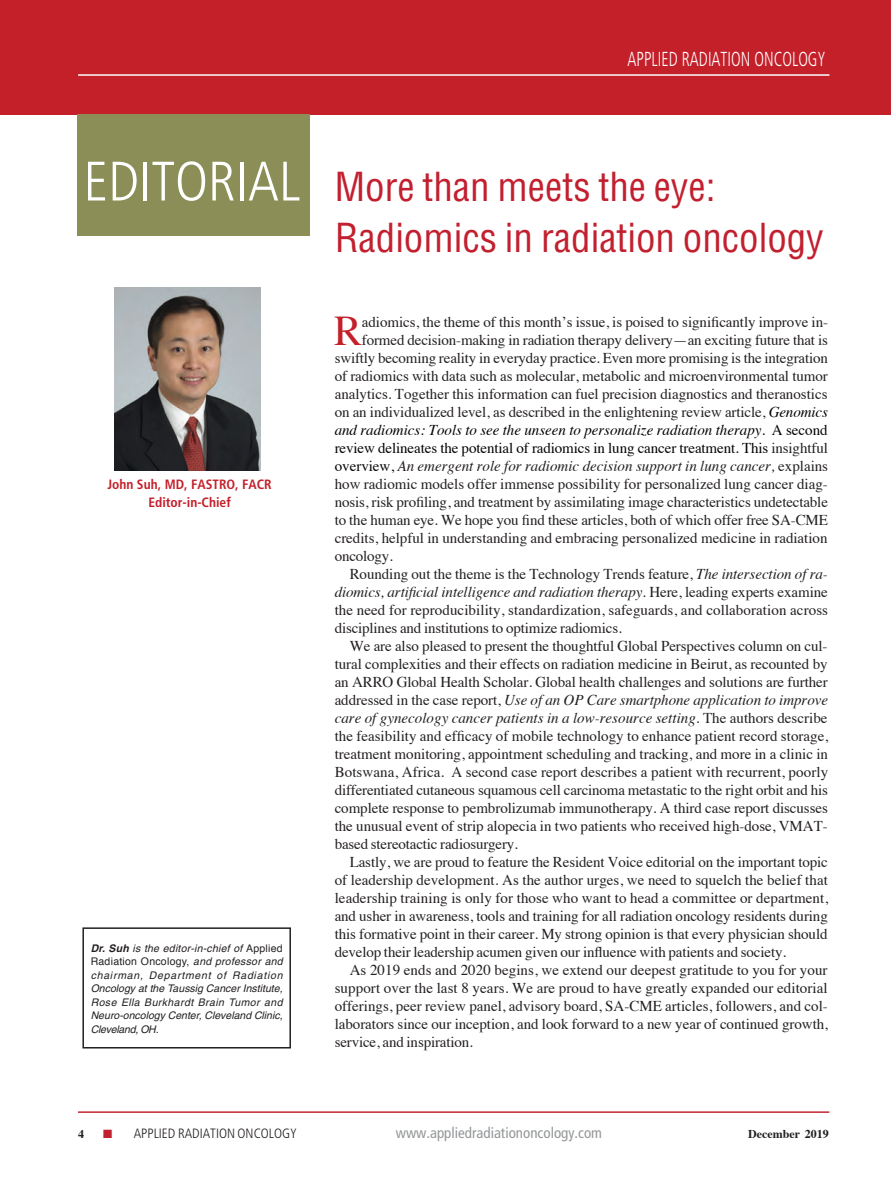
<style>
.page{position:relative;width:891px;height:1202px;background:#fff}
.page>*{position:absolute;margin:0;border:0;box-sizing:border-box;transform-origin:0 0}
.t1{font:300 condensed 55.5px "Frutiger";color:#fff}
.t2{font:42.15px "Times";color:#c4202a}
.t3{font:condensed 39px/51px "Helvetica";color:#c2202f}
.t4{font:300 condensed 20.25px "Frutiger";color:#fff;scale:.8 1}
.t5{font:15px "Times";letter-spacing:-.005em;color:#231f20}
.t6{font:italic 15px "Times";color:#231f20}
.t7{font:15px "Times";letter-spacing:-.005em;color:#020304}
.t8{font:italic 15px "Times";color:#020304}
.t9{font:condensed 15px "Frutiger";color:#949698}
.t10{font:700 condensed 13.5px/18px "Frutiger";color:#c4202a;text-align:center}
.t11{font:300 condensed 13.5px "Frutiger";color:#231f20}
.t12{font:700 12px "Times";color:#231f20}
.t13{font:italic 10.5px/13.5px "Helvetica";color:#231f20;text-align:justify}
.s1{font-weight:700}
.s2{font-style:normal}
.s3{font-style:italic;color:#020304}
.s4{color:#231f20}
.s5{font-style:normal;color:#020304}
.s6{font-style:italic}
.s7{color:#c2202f}
</style>
<div class="page">
<div style="left:13px;top:0;width:878px;height:115px;background:#c4202a"></div>
<hr style="left:78px;top:1111px;width:752px;height:1px;background:#c4202a">
<hr style="left:78px;top:75px;width:751px;height:1px;background:#fff">
<div style="left:77px;top:115px;width:233px;height:121px;background:#8b8f57"></div>
<img style="left:114px;top:288px;width:146px;height:182px">
<div style="left:82px;top:927px;width:209px;height:121px;border:2px solid #231f20"></div>
<h3 class="t4" style="left:628px;top:48px;width:249px">APPLIED RADIATION ONCOLOGY</h3>
<h1 class="t1" style="left:84px;top:150px;width:218px">EDITORIAL</h1>
<p class="t10" style="left:107px;top:475px;width:166px">John Suh, MD, FASTRO, FACR<br>Editor-in-Chief</p>
<p class="t13" style="left:91px;top:941px;width:194px"><span class="s1">Dr. Suh</span> is the editor-in-chief of <span class="s2">Applied Radiation Oncology,</span> and professor and chairman, Department of Radiation Oncology at the Taussig Cancer Institute, Rose Ella Burkhardt Brain Tumor and Neuro-oncology Center, Cleveland Clinic, Cleveland, OH.</p>
<h3 class="t3" style="left:335px;top:161px;width:491px">More than meets the eye:<br>Radiomics in radiation oncology</h3>
<h2 class="t2" style="left:334px;top:291px;width:30px">R</h2>
<p class="t5" style="left:362px;top:308px;width:468px">adiomics, the theme of this month’s issue, is poised to significantly improve in-</p>
<p class="t5" style="left:362px;top:326px;width:468px">formed decision-making in radiation therapy delivery—an exciting future that is</p>
<p class="t5" style="left:335px;top:344px;width:495px">swiftly becoming reality in everyday practice. Even more promising is the integration</p>
<p class="t5" style="left:335px;top:362px;width:495px">of radiomics with data such as molecular, metabolic and microenvironmental tumor</p>
<p class="t5" style="left:335px;top:380px;width:494px">analytics. Together this information can fuel precision diagnostics and theranostics</p>
<p class="t5" style="left:335px;top:398px;width:495px">on an individualized level, as described in the enlightening review article, <span class="s3">Genomics</span></p>
<p class="t8" style="left:335px;top:417px;width:495px">and radiomics: Tools to see the unseen to personalize radiation therapy. <span class="s2">A second</span></p>
<p class="t7" style="left:335px;top:434px;width:495px">review delineates the potential of radiomics in lung cancer treatment. This <span class="s4">insightful</span></p>
<p class="t6" style="left:335px;top:453px;width:495px"><span class="s5">overview,</span> An emergent role for radiomic decision support in lung cancer, <span class="s2">explains</span></p>
<p class="t5" style="left:335px;top:470px;width:495px">how radiomic models offer immense possibility for personalized lung cancer diag-</p>
<p class="t5" style="left:335px;top:488px;width:495px">nosis, risk profiling, and treatment by assimilating image characteristics undetectable</p>
<p class="t5" style="left:335px;top:506px;width:495px">to the human eye. We hope you find these articles, both of which offer free SA-CME</p>
<p class="t5" style="left:335px;top:524px;width:494px">credits, helpful in understanding and embracing personalized medicine in radiation</p>
<p class="t5" style="left:335px;top:542px;width:60px">oncology.</p>
<p class="t5" style="left:350px;top:560px;width:480px">Rounding out the theme is the Technology Trends feature, <span class="s6">The intersection of ra-</span></p>
<p class="t6" style="left:335px;top:579px;width:495px">diomics, artificial intelligence and radiation therapy. <span class="s2">Here, leading experts examine</span></p>
<p class="t5" style="left:335px;top:596px;width:495px">the need for reproducibility, standardization, safeguards, and collaboration across</p>
<p class="t5" style="left:335px;top:614px;width:289px">disciplines and institutions to optimize radiomics.</p>
<p class="t5" style="left:350px;top:632px;width:479px">We are also pleased to present the thoughtful Global Perspectives column on cul-</p>
<p class="t5" style="left:335px;top:650px;width:494px">tural complexities and their effects on radiation medicine in Beirut, as recounted by</p>
<p class="t5" style="left:335px;top:668px;width:495px">an ARRO Global Health Scholar. Global health challenges and solutions are further</p>
<p class="t6" style="left:335px;top:687px;width:495px"><span class="s2">addressed in the case report,</span> Use of an OP Care smartphone application to improve</p>
<p class="t6" style="left:335px;top:705px;width:494px">care of gynecology cancer patients in a low-resource setting<span class="s2">. The authors describe</span></p>
<p class="t5" style="left:335px;top:722px;width:495px">the feasibility and efficacy of mobile technology to enhance patient record storage,</p>
<p class="t5" style="left:335px;top:740px;width:495px">treatment monitoring, appointment scheduling and tracking, and more in a clinic in</p>
<p class="t5" style="left:335px;top:758px;width:495px">Botswana, Africa. A second case report describes a patient with recurrent, poorly</p>
<p class="t5" style="left:335px;top:776px;width:495px">differentiated cutaneous squamous cell carcinoma metastatic to the right orbit and his</p>
<p class="t5" style="left:335px;top:794px;width:495px">complete response to pembrolizumab immunotherapy. A third case report discusses</p>
<p class="t5" style="left:335px;top:812px;width:495px">the unusual event of strip alopecia in two patients who received high-dose, VMAT-</p>
<p class="t5" style="left:335px;top:830px;width:185px">based stereotactic radiosurgery.</p>
<p class="t5" style="left:350px;top:848px;width:480px">Lastly, we are proud to feature the Resident Voice editorial on the important topic</p>
<p class="t5" style="left:335px;top:866px;width:495px">of leadership development. As the author urges, we need to squelch the belief that</p>
<p class="t5" style="left:335px;top:884px;width:495px">leadership training is only for those who want to head a committee or department,</p>
<p class="t5" style="left:335px;top:902px;width:495px">and usher in awareness, tools and training for all radiation oncology residents during</p>
<p class="t5" style="left:335px;top:920px;width:494px">this formative point in their career. My strong opinion is that every physician should</p>
<p class="t5" style="left:335px;top:938px;width:453px">develop their leadership acumen given our influence with patients and society.</p>
<p class="t5" style="left:350px;top:956px;width:479px">As 2019 ends and 2020 begins, we extend our deepest gratitude to you for your</p>
<p class="t5" style="left:335px;top:974px;width:495px">support over the last 8 years. We are proud to have greatly expanded our editorial</p>
<p class="t5" style="left:335px;top:992px;width:495px">offerings, peer review panel, advisory board, SA-CME articles, followers, and col-</p>
<p class="t5" style="left:335px;top:1010px;width:495px">laborators since our inception, and look forward to a new year of continued growth,</p>
<p class="t5" style="left:335px;top:1028px;width:140px">service, and inspiration.</p>
<p class="t12" style="left:78px;top:1122px;width:7px">4</p>
<p class="t11" style="left:103px;top:1125px;width:195px"><span class="s7">■</span> APPLIED RADIATION ONCOLOGY</p>
<p class="t9" style="left:396px;top:1124px;width:208px">www.appliedradiationoncology.com</p>
<p class="t12" style="left:748px;top:1122px;width:82px">December 2019</p>
</div>
